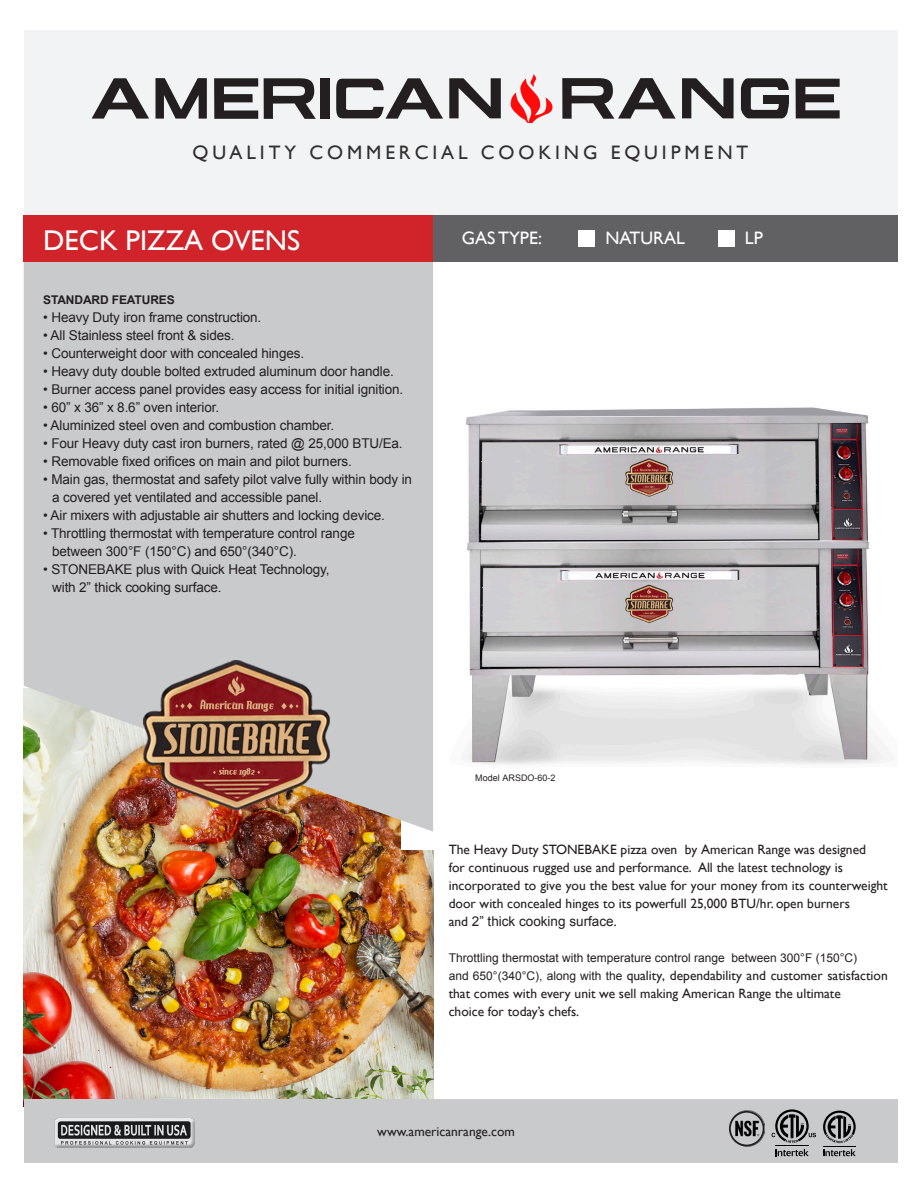
<style>
.page{position:relative;width:918px;height:1188px;background:#fff}
.page>*{position:absolute;margin:0;border:0;box-sizing:border-box;transform-origin:0 0}
.t1{font:28.5px "Gill Sans";color:#fff}
.t2{font:19.5px "Gill Sans";letter-spacing:.2em;color:#312f30}
.t3{font:18px "Gill Sans";color:#fff}
.t4{font:13.5px "Arial";letter-spacing:-.01em;color:#231f20}
.t5{font:13.5px/18px "Gill Sans";color:#231f20}
.t6{font:12px "Arial";color:#231f20}
.t7{font:700 12px "Arial";letter-spacing:-.01em;color:#231f20}
.t8{font:9px "Arial";color:#231f20}
.s1{font-family:"Gill Sans"}
.s2{font-family:"Arial";font-size:12px}
</style>
<div class="page">
<img style="left:24px;top:832px;width:409px;height:267px">
<img style="left:402px;top:407px;width:481px;height:443px">
<div style="left:24px;top:30px;width:874px;height:185px;background:#f2f3f4"></div>
<svg style="left:24px;top:261px;width:409px;height:571px;background:#c9c9c9"></svg>
<div style="left:24px;top:1099px;width:874px;height:63px;background:#c9cacc"></div>
<svg style="left:775px;top:1149px;width:34px;height:7px"></svg>
<hr style="left:775px;top:1145px;width:34px;height:1px;background:#000">
<svg style="left:772px;top:1109px;width:44px;height:34px"></svg>
<svg style="left:823px;top:1111px;width:33px;height:45px"></svg>
<img style="left:729px;top:1111px;width:35px;height:35px">
<div style="left:729px;top:1111px;width:35px;height:35px;border:2px solid #231f20;border-radius:50%"></div>
<img style="left:54px;top:1118px;width:141px;height:30px">
<svg style="left:682px;top:78px;width:52px;height:40px"></svg>
<svg style="left:264px;top:78px;width:52px;height:41px"></svg>
<div style="left:320px;top:78px;width:9px;height:41px;background:#231f20"></div>
<svg style="left:156px;top:78px;width:51px;height:41px"></svg>
<svg style="left:796px;top:79px;width:44px;height:39px"></svg>
<svg style="left:449px;top:78px;width:52px;height:40px"></svg>
<svg style="left:214px;top:78px;width:44px;height:41px"></svg>
<svg style="left:92px;top:78px;width:57px;height:41px"></svg>
<svg style="left:562px;top:78px;width:114px;height:41px"></svg>
<svg style="left:336px;top:78px;width:107px;height:41px"></svg>
<svg style="left:741px;top:78px;width:48px;height:40px"></svg>
<div style="left:764px;top:95px;width:25px;height:9px;background:#231f20"></div>
<svg style="left:510px;top:74px;width:43px;height:49px"></svg>
<div style="left:380px;top:215px;width:518px;height:46px;background:#616164"></div>
<div style="left:578px;top:230px;width:16px;height:16px;background:#fff"></div>
<div style="left:719px;top:230px;width:16px;height:16px;background:#fff"></div>
<div style="left:24px;top:215px;width:409px;height:46px;background:#d1232a"></div>
<img style="left:115px;top:613px;width:235px;height:235px">
<p class="t2" style="left:192px;top:141px;width:557px">QUALITY COMMERCIAL COOKING EQUIPMENT</p>
<p class="t1" style="left:43px;top:223px;width:258px">DECK PIZZA OVENS</p>
<p class="t3" style="left:462px;top:227px;width:82px">GAS TYPE:</p>
<p class="t3" style="left:605px;top:227px;width:81px">NATURAL</p>
<p class="t3" style="left:745px;top:227px;width:19px">LP</p>
<p class="t7" style="left:43px;top:292px;width:133px">STANDARD FEATURES</p>
<p class="t4" style="left:43px;top:309px;width:220px">• Heavy Duty iron frame construction.</p>
<p class="t4" style="left:43px;top:327px;width:193px">• All Stainless steel front &amp; sides.</p>
<p class="t4" style="left:43px;top:345px;width:262px">• Counterweight door with concealed hinges.</p>
<p class="t4" style="left:43px;top:363px;width:352px">• Heavy duty double bolted extruded aluminum door handle.</p>
<p class="t4" style="left:43px;top:381px;width:362px">• Burner access panel provides easy access for initial ignition.</p>
<p class="t4" style="left:43px;top:399px;width:177px">• 60” x 36” x 8.6” oven interior.</p>
<p class="t4" style="left:43px;top:417px;width:293px">• Aluminized steel oven and combustion chamber.</p>
<p class="t4" style="left:43px;top:435px;width:361px">• Four Heavy duty cast iron burners, rated @ 25,000 BTU/Ea.</p>
<p class="t4" style="left:43px;top:453px;width:310px">• Removable fixed orifices on main and pilot burners.</p>
<p class="t4" style="left:43px;top:471px;width:370px">• Main gas, thermostat and safety pilot valve fully within body in</p>
<p class="t4" style="left:52px;top:489px;width:272px">a covered yet ventilated and accessible panel.</p>
<p class="t4" style="left:43px;top:507px;width:343px">• Air mixers with adjustable air shutters and locking device.</p>
<p class="t4" style="left:43px;top:525px;width:313px">• Throttling thermostat with temperature control range</p>
<p class="t4" style="left:52px;top:543px;width:246px">between 300°F (150°C) and 650°(340°C).</p>
<p class="t4" style="left:43px;top:561px;width:288px">• STONEBAKE plus with Quick Heat Technology,</p>
<p class="t4" style="left:52px;top:579px;width:171px">with 2” thick cooking surface.</p>
<p class="t8" style="left:475px;top:772px;width:82px">Model ARSDO-60-2</p>
<p class="t5" style="left:449px;top:840px;width:419px">The Heavy Duty STONEBAKE pizza oven by American Range was designed</p>
<p class="t5" style="left:449px;top:858px;width:396px">for continuous rugged use and performance. All the latest technology is</p>
<p class="t5" style="left:449px;top:876px;width:441px">incorporated to give you the best value for your money from its counterweight door with concealed hinges to its powerfull 25,000 BTU/hr. open burners</p>
<p class="t4" style="left:449px;top:912px;width:169px"><span class="s1">and</span> 2” thick cooking surface<span class="s1">.</span></p>
<p class="t6" style="left:449px;top:950px;width:410px">Throttling thermostat with temperature control range between 300°F (150°C)</p>
<p class="t5" style="left:449px;top:966px;width:441px"><span class="s2">and 650°(340°C), along with the</span> quality, dependability and customer satisfaction that comes with every unit we sell making American Range the ultimate</p>
<p class="t5" style="left:449px;top:1002px;width:132px">choice for today’s chefs.</p>
<p class="t5" style="left:377px;top:1122px;width:139px">www.americanrange.com</p>
</div>
